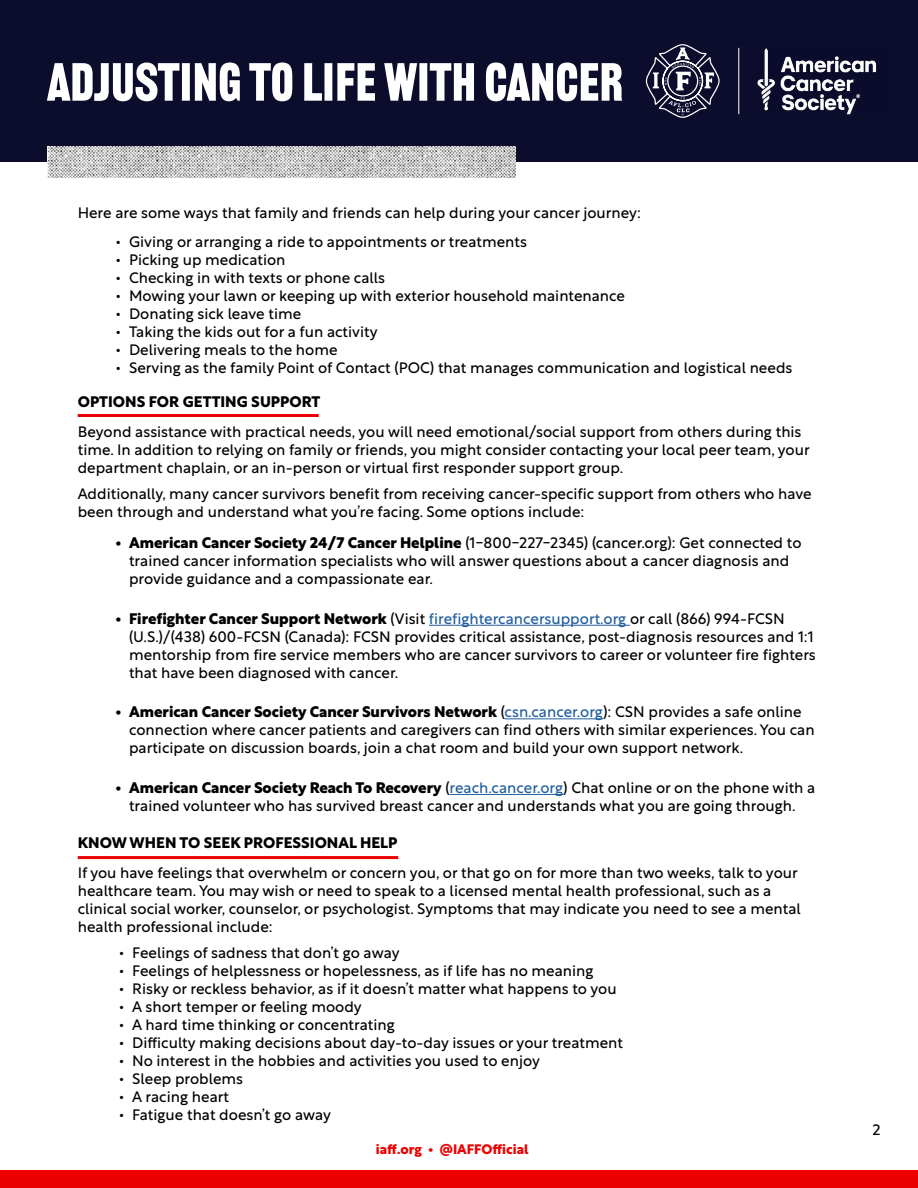
<style>
.page{position:relative;width:918px;height:1188px;background:#fff}
.page>*{position:absolute;margin:0;border:0;box-sizing:border-box;transform-origin:0 0}
.t1{font:52.5px "Railroad Gothic ATF";color:#fff}
.t2{font:15px/18px "Rustica";color:#000}
.t3{font:700 15px "Rustica";color:#000}
.t4{font:700 13.5px "Rustica";color:#e00}
.s1{font-weight:800}
.s2{color:#215e9e}
</style>
<div class="page">
<div style="left:0;top:1170px;width:918px;height:18px;background:#e00"></div>
<div style="left:0;top:0;width:918px;height:162px;background:#0c0c2d"></div>
<img style="left:47px;top:146px;width:468px;height:32px">
<hr style="left:429px;top:625px;width:201px;height:1px;background:#215e9e">
<hr style="left:505px;top:718px;width:98px;height:1px;background:#215e9e">
<hr style="left:450px;top:794px;width:113px;height:1px;background:#215e9e">
<img style="left:758px;top:48px;width:119px;height:66px">
<svg style="left:646px;top:44px;width:74px;height:74px"></svg>
<hr style="left:738px;top:48px;width:1px;height:66px;background:#fff">
<hr style="left:78px;top:414px;width:241px;height:3px;background:#e00">
<hr style="left:78px;top:856px;width:320px;height:3px;background:#e00">
<h1 class="t1" style="left:47px;top:51px;width:577px">ADJUSTING TO LIFE WITH CANCER</h1>
<p class="t2" style="left:78px;top:202px;width:565px">Here are some ways that family and friends can help during your cancer journey:</p>
<p class="t2" style="left:116px;top:231px;width:413px">• Giving or arranging a ride to appointments or treatments</p>
<p class="t2" style="left:116px;top:249px;width:172px">• Picking up medication</p>
<p class="t2" style="left:116px;top:267px;width:271px">• Checking in with texts or phone calls</p>
<p class="t2" style="left:116px;top:285px;width:511px">• Mowing your lawn or keeping up with exterior household maintenance</p>
<p class="t2" style="left:116px;top:303px;width:187px">• Donating sick leave time</p>
<p class="t2" style="left:116px;top:321px;width:264px">• Taking the kids out for a fun activity</p>
<p class="t2" style="left:116px;top:339px;width:224px">• Delivering meals to the home</p>
<p class="t2" style="left:116px;top:357px;width:678px">• Serving as the family Point of Contact (POC) that manages communication and logistical needs</p>
<p class="t3" style="left:78px;top:388px;width:244px">OPTIONS FOR GETTING SUPPORT</p>
<p class="t2" style="left:78px;top:421px;width:734px">Beyond assistance with practical needs, you will need emotional/social support from others during this time. In addition to relying on family or friends, you might consider contacting your local peer team, your department chaplain, or an in-person or virtual first responder support group.</p>
<p class="t2" style="left:78px;top:483px;width:735px">Additionally, many cancer survivors benefit from receiving cancer-specific support from others who have been through and understand what you’re facing. Some options include:</p>
<p class="t2" style="left:129px;top:532px;width:674px;text-indent:-14px"><span class="s1">• American Cancer Society 24/7 Cancer Helpline</span> (1-800-227-2345) (cancer.org): Get connected to trained cancer information specialists who will answer questions about a cancer diagnosis and provide guidance and a compassionate ear.</p>
<p class="t2" style="left:129px;top:608px;width:688px;text-indent:-14px"><span class="s1">• Firefighter Cancer Support Network</span> (Visit <span class="s2">firefightercancersupport.org</span> or call (866) 994-FCSN (U.S.)/(438) 600-FCSN (Canada): FCSN provides critical assistance, post-diagnosis resources and 1:1 mentorship from fire service members who are cancer survivors to career or volunteer fire fighters that have been diagnosed with cancer.</p>
<p class="t2" style="left:129px;top:701px;width:687px;text-indent:-13px"><span class="s1">• American Cancer Society Cancer Survivors Network</span> (<span class="s2">csn.cancer.org</span>): CSN provides a safe online connection where cancer patients and caregivers can find others with similar experiences. You can participate on discussion boards, join a chat room and build your own support network.</p>
<p class="t2" style="left:116px;top:777px;width:701px;text-align:center"><span class="s1">• American Cancer Society Reach To Recovery</span> (<span class="s2">reach.cancer.org</span>) Chat online or on the phone with a trained volunteer who has survived breast cancer and understands what you are going through.</p>
<p class="t3" style="left:78px;top:829px;width:321px">KNOW WHEN TO SEEK PROFESSIONAL HELP</p>
<p class="t2" style="left:78px;top:862px;width:725px">If you have feelings that overwhelm or concern you, or that go on for more than two weeks, talk to your healthcare team. You may wish or need to speak to a licensed mental health professional, such as a clinical social worker, counselor, or psychologist. Symptoms that may indicate you need to see a mental health professional include:</p>
<p class="t2" style="left:119px;top:942px;width:282px">• Feelings of sadness that don’t go away</p>
<p class="t2" style="left:119px;top:960px;width:476px">• Feelings of helplessness or hopelessness, as if life has no meaning</p>
<p class="t2" style="left:119px;top:978px;width:499px">• Risky or reckless behavior, as if it doesn’t matter what happens to you</p>
<p class="t2" style="left:119px;top:996px;width:244px">• A short temper or feeling moody</p>
<p class="t2" style="left:119px;top:1014px;width:278px">• A hard time thinking or concentrating</p>
<p class="t2" style="left:119px;top:1032px;width:506px">• Difficulty making decisions about day-to-day issues or your treatment</p>
<p class="t2" style="left:119px;top:1050px;width:423px">• No interest in the hobbies and activities you used to enjoy</p>
<p class="t2" style="left:119px;top:1068px;width:126px">• Sleep problems</p>
<p class="t2" style="left:119px;top:1086px;width:112px">• A racing heart</p>
<p class="t2" style="left:119px;top:1104px;width:214px">• Fatigue that doesn’t go away</p>
<p class="t4" style="left:376px;top:1138px;width:154px">iaff.org • @IAFFOfficial</p>
<p class="t2" style="left:873px;top:1119px;width:10px">2</p>
</div>
